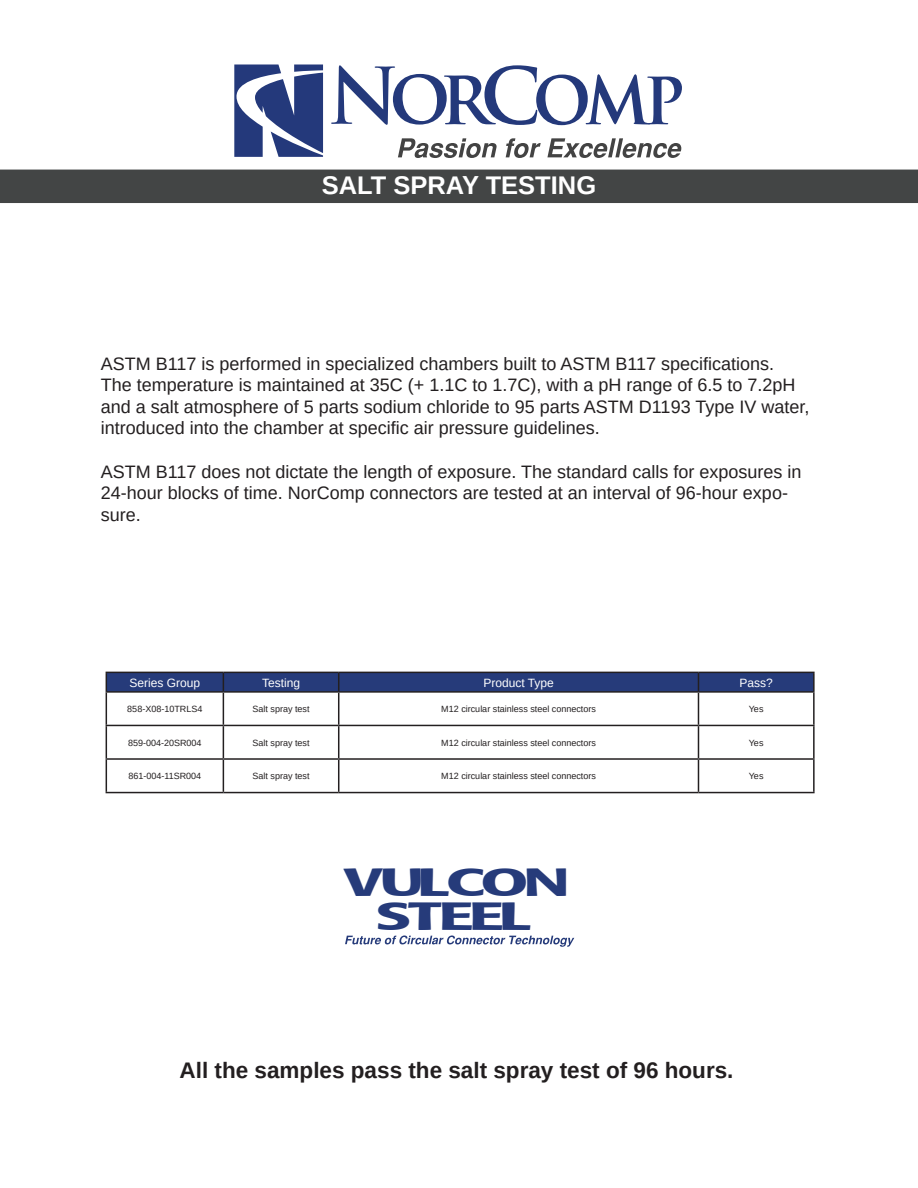
<style>
.page{position:relative;width:918px;height:1188px;background:#fff}
.page>*{position:absolute;margin:0;border:0;box-sizing:border-box;transform-origin:0 0}
.t1{font:43.05px "MARKETPRO";color:#263b7a}
.t2{font:700 25.5px "Arimo";color:#fff}
.t3{font:700 22.5px "Arimo";color:#231f20}
.t4{font:18px/21.6px "Arimo";color:#231f20}
.t5{font:12px "Arimo";color:#fff}
.t6{font:9px "Arimo";color:#231f20}
</style>
<div class="page">
<div style="left:1px;top:170px;width:916px;height:32px;background:#434545"></div>
<div style="left:0;top:170px;width:918px;height:33px;border:2px solid #434545"></div>
<svg style="left:345px;top:936px;width:229px;height:11px"></svg>
<svg style="left:106px;top:672px;width:709px;height:19px;background:#253973"></svg>
<hr style="left:106px;top:691px;width:117px;height:2px;background:#231f20">
<hr style="left:106px;top:693px;width:1px;height:32px;background:#231f20">
<hr style="left:223px;top:691px;width:116px;height:2px;background:#231f20">
<hr style="left:223px;top:693px;width:1px;height:32px;background:#231f20">
<hr style="left:339px;top:691px;width:359px;height:2px;background:#231f20">
<hr style="left:338px;top:693px;width:1px;height:32px;background:#231f20">
<hr style="left:698px;top:691px;width:117px;height:2px;background:#231f20">
<hr style="left:698px;top:693px;width:1px;height:32px;background:#231f20">
<hr style="left:813px;top:693px;width:2px;height:32px;background:#231f20">
<hr style="left:106px;top:725px;width:117px;height:1px;background:#231f20">
<hr style="left:106px;top:726px;width:1px;height:32px;background:#231f20">
<hr style="left:223px;top:725px;width:116px;height:1px;background:#231f20">
<hr style="left:223px;top:726px;width:1px;height:32px;background:#231f20">
<hr style="left:339px;top:725px;width:359px;height:1px;background:#231f20">
<hr style="left:338px;top:726px;width:1px;height:32px;background:#231f20">
<hr style="left:698px;top:725px;width:117px;height:1px;background:#231f20">
<hr style="left:698px;top:726px;width:1px;height:32px;background:#231f20">
<hr style="left:813px;top:726px;width:2px;height:32px;background:#231f20">
<hr style="left:106px;top:758px;width:117px;height:2px;background:#231f20">
<hr style="left:106px;top:760px;width:1px;height:32px;background:#231f20">
<hr style="left:223px;top:758px;width:116px;height:2px;background:#231f20">
<hr style="left:223px;top:760px;width:1px;height:32px;background:#231f20">
<hr style="left:339px;top:758px;width:359px;height:2px;background:#231f20">
<hr style="left:338px;top:760px;width:1px;height:32px;background:#231f20">
<hr style="left:698px;top:758px;width:117px;height:2px;background:#231f20">
<hr style="left:698px;top:760px;width:1px;height:32px;background:#231f20">
<hr style="left:813px;top:760px;width:2px;height:32px;background:#231f20">
<hr style="left:106px;top:792px;width:117px;height:1px;background:#231f20">
<hr style="left:223px;top:792px;width:116px;height:1px;background:#231f20">
<hr style="left:339px;top:792px;width:359px;height:1px;background:#231f20">
<hr style="left:698px;top:792px;width:117px;height:1px;background:#231f20">
<svg style="left:331px;top:65px;width:351px;height:60px"></svg>
<svg style="left:234px;top:64px;width:89px;height:93px"></svg>
<svg style="left:398px;top:138px;width:99px;height:20px"></svg>
<svg style="left:506px;top:138px;width:35px;height:20px"></svg>
<svg style="left:547px;top:138px;width:134px;height:20px"></svg>
<p class="t2" style="left:322px;top:168px;width:276px">SALT SPRAY TESTING</p>
<p class="t4" style="left:101px;top:353px;width:675px">ASTM B117 is performed in specialized chambers built to ASTM B117 specifications.</p>
<p class="t4" style="left:101px;top:374px;width:710px">The temperature is maintained at 35C (+ 1.1C to 1.7C), with a pH range of 6.5 to 7.2pH and a salt atmosphere of 5 parts sodium chloride to 95 parts ASTM D1193 Type IV water, introduced into the chamber at specific air pressure guidelines.</p>
<p class="t4" style="left:101px;top:461px;width:702px">ASTM B117 does not dictate the length of exposure. The standard calls for exposures in<br>24-hour blocks of time. NorComp connectors are tested at an interval of 96-hour expo&shy;sure.</p>
<p class="t5" style="left:130px;top:675px;width:72px">Series Group</p>
<p class="t5" style="left:262px;top:675px;width:40px">Testing</p>
<p class="t5" style="left:483px;top:675px;width:72px">Product Type</p>
<p class="t5" style="left:739px;top:675px;width:35px">Pass?</p>
<p class="t6" style="left:127px;top:703px;width:77px">858-X08-10TRLS4</p>
<p class="t6" style="left:253px;top:703px;width:59px">Salt spray test</p>
<p class="t6" style="left:441px;top:703px;width:156px">M12 circular stainless steel connectors</p>
<p class="t6" style="left:749px;top:703px;width:16px">Yes</p>
<p class="t6" style="left:128px;top:737px;width:75px">859-004-20SR004</p>
<p class="t6" style="left:253px;top:737px;width:59px">Salt spray test</p>
<p class="t6" style="left:441px;top:737px;width:156px">M12 circular stainless steel connectors</p>
<p class="t6" style="left:749px;top:737px;width:16px">Yes</p>
<p class="t6" style="left:128px;top:770px;width:74px">861-004-11SR004</p>
<p class="t6" style="left:253px;top:770px;width:59px">Salt spray test</p>
<p class="t6" style="left:441px;top:770px;width:156px">M12 circular stainless steel connectors</p>
<p class="t6" style="left:749px;top:770px;width:16px">Yes</p>
<h1 class="t1" style="left:344px;top:859px;width:224px">VULCON</h1>
<h1 class="t1" style="left:378px;top:893px;width:154px">STEEL</h1>
<p class="t3" style="left:180px;top:1055px;width:555px">All the samples pass the salt spray test of 96 hours.</p>
</div>
